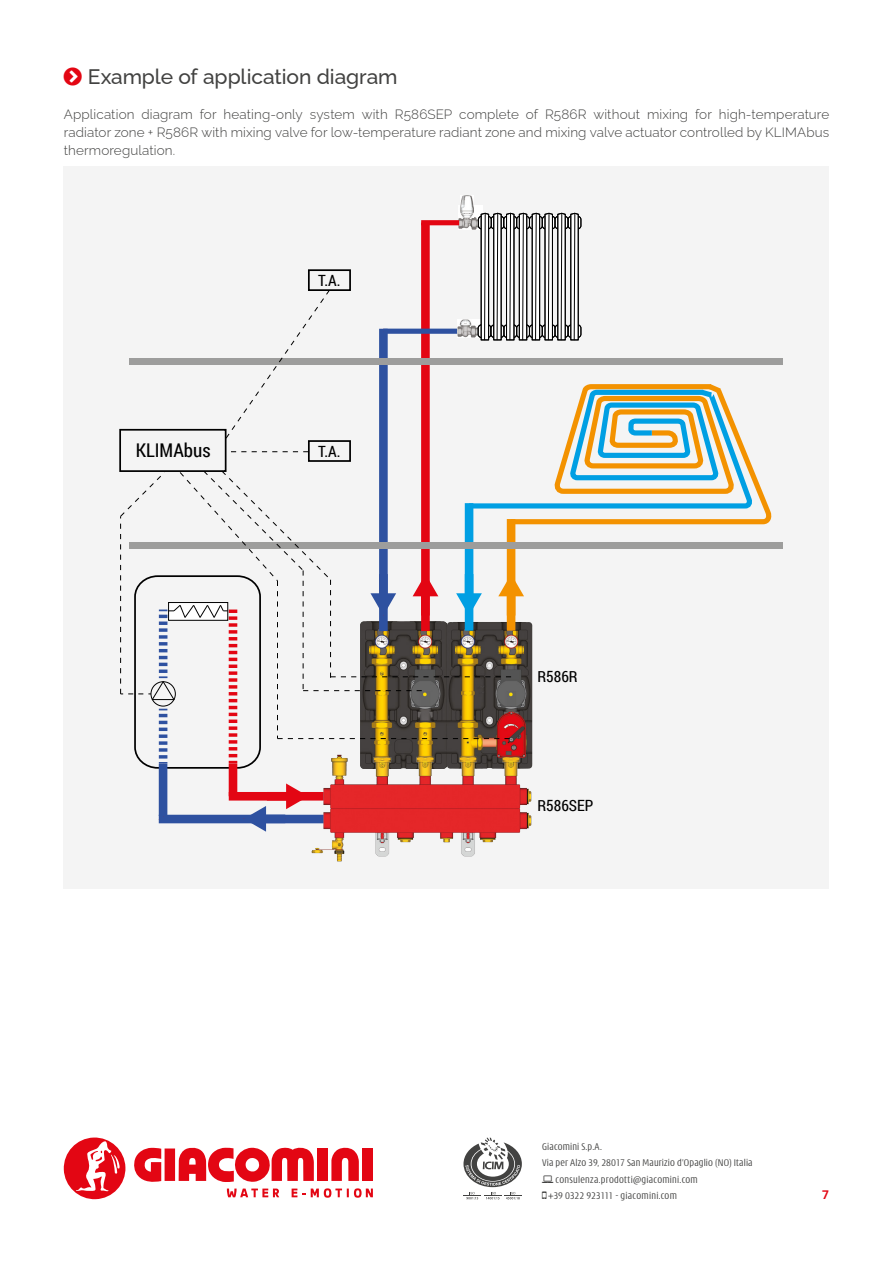
<style>
.page{position:relative;width:893px;height:1263px;background:#fff}
.page>*{position:absolute;margin:0;border:0;box-sizing:border-box;transform-origin:0 0}
.t1{font:500 21px "Raleway";letter-spacing:-.005em;color:#424241}
.t2{font:18.9px "Roboto Condensed";color:#000}
.t3{font:15.45px "Roboto Condensed";color:#000}
.t4{font:300 13.5px/18px "Raleway";letter-spacing:.01em;color:#424241;text-align:justify}
.t5{font:700 12px "Roboto";color:#e30613}
.t6{font:300 condensed 10.5px "Modena";letter-spacing:.02em;color:#424241}
</style>
<div class="page">
<svg style="left:134px;top:1148px;width:27px;height:34px"></svg>
<div style="left:165px;top:1148px;width:10px;height:33px;background:#e30613"></div>
<div style="left:317px;top:1148px;width:11px;height:33px;background:#e30613"></div>
<svg style="left:331px;top:1147px;width:28px;height:34px"></svg>
<div style="left:362px;top:1148px;width:11px;height:33px;background:#e30613"></div>
<svg style="left:179px;top:1147px;width:135px;height:35px"></svg>
<svg style="left:292px;top:1188px;width:13px;height:9px"></svg>
<svg style="left:311px;top:1188px;width:62px;height:10px"></svg>
<svg style="left:227px;top:1188px;width:52px;height:9px"></svg>
<svg style="left:64px;top:1137px;width:62px;height:62px"></svg>
<svg style="left:463px;top:1137px;width:59px;height:62px"></svg>
<div style="left:64px;top:166px;width:765px;height:723px;background:#f4f4f4"></div>
<div style="left:229px;top:792px;width:113px;height:8px;background:#e30613"></div>
<div style="left:229px;top:764px;width:8px;height:32px;background:#e30613"></div>
<div style="left:159px;top:815px;width:183px;height:8px;background:#2e51a0"></div>
<div style="left:159px;top:764px;width:8px;height:52px;background:#2e51a0"></div>
<svg style="left:286px;top:783px;width:22px;height:26px"></svg>
<div style="left:262px;top:814px;width:23px;height:9px;background:#2e51a0"></div>
<svg style="left:244px;top:806px;width:22px;height:26px"></svg>
<img style="left:473px;top:205px;width:10px;height:8px">
<img style="left:460px;top:195px;width:13px;height:18px">
<img style="left:309px;top:764px;width:224px;height:98px">
<svg style="left:120px;top:213px;width:657px;height:551px"></svg>
<h1 class="t1" style="left:88px;top:59px;width:311px">Example of application diagram</h1>
<p class="t4" style="left:64px;top:104px;width:767px">Application diagram for heating-only system with R586SEP complete of R586R without mixing for high-temperature radiator zone + R586R with mixing valve for low-temperature radiant zone and mixing valve actuator controlled by KLIMAbus thermoregulation.</p>
<h2 class="t2" style="left:136px;top:437px;width:76px">KLIMAbus</h2>
<p class="t3" style="left:318px;top:270px;width:24px">T.A.</p>
<p class="t3" style="left:318px;top:440px;width:24px">T.A.</p>
<p class="t3" style="left:537px;top:665px;width:42px">R586R</p>
<p class="t3" style="left:537px;top:795px;width:57px">R586SEP</p>
<p class="t6" style="left:542px;top:1141px;width:61px">Giacomini S.p.A.</p>
<p class="t6" style="left:542px;top:1158px;width:212px">Via per Alzo 39, 28017 San Maurizio d’Opaglio (NO) Italia</p>
<p class="t6" style="left:556px;top:1174px;width:144px">consulenza.prodotti@giacomini.com</p>
<p class="t6" style="left:549px;top:1191px;width:130px">+39 0322 923111 - giacomini.com</p>
<p class="t5" style="left:822px;top:1186px;width:8px">7</p>
</div>
